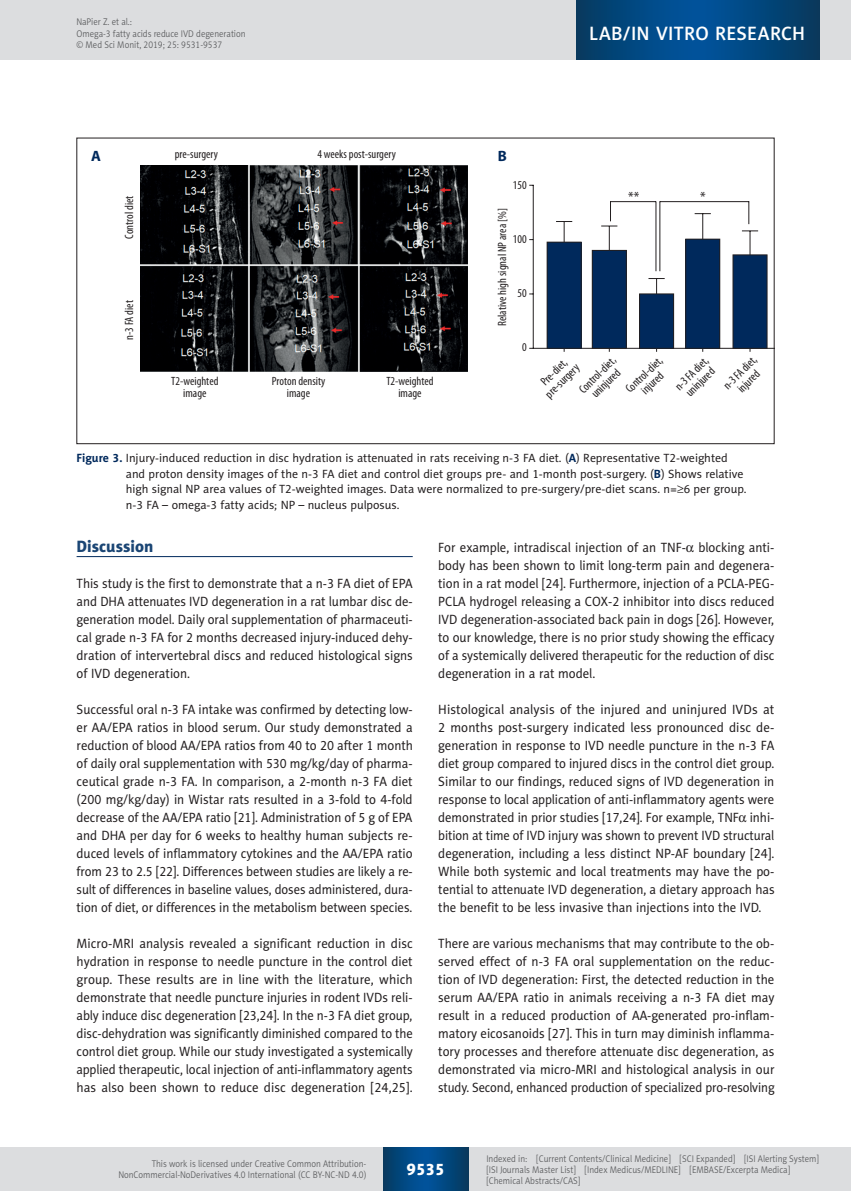
<style>
.page{position:relative;width:851px;height:1191px;background:#fff}
.page>*{position:absolute;margin:0;border:0;box-sizing:border-box;transform-origin:0 0}
.t1{font:19.5px "Naomi Sans EFN Medium";letter-spacing:.01em;color:#fff}
.MSM_Headline_1{font:16.5px "Naomi Sans EFN Heavy";color:#1a4574}
.t2{font:16.5px "Naomi Sans EFN Heavy";color:#fff}
.t3{font:condensed 15px "Myriad Pro";color:#231f20}
.t4{font:700 15px "Myriad Pro";color:#00295c}
.MSM_Body{font:13.5px/18px "Naomi Sans EFN";color:#231f20;text-align:justify;scale:.95 1}
.MSM_Body-2{font:13.5px/18px "Naomi Sans EFN";color:#231f20;text-align:justify;scale:.96 1}
.MSM_Body-3{font:13.5px/18px "Naomi Sans EFN";color:#231f20;text-align:justify;scale:.94 1}
.MSM_Rycina_tytul{font:12px/15.8px "Naomi Sans EFN";color:#231f20}
.t5{font:condensed 12px/12px "Myriad Pro";color:#231f20;text-align:center}
.t6{font:9.75px/11.2px "Naomi Sans EFN Light";color:#57585a;scale:.9 1}
.s1{font-weight:700;color:#00295c}
.s2{font-family:"Standard Sym L"}
</style>
<div class="page">
<hr style="left:77px;top:556px;width:335px;height:1px;background:#00295c">
<img style="left:140px;top:165px;width:327px;height:207px">
<hr style="left:529px;top:348px;width:245px;height:1px;background:#231f20">
<hr style="left:533px;top:185px;width:1px;height:163px;background:#231f20">
<div style="left:732px;top:254px;width:35px;height:95px;background:#00295c;border:1px solid #231f20"></div>
<svg style="left:546px;top:201px;width:212px;height:151px"></svg>
<hr style="left:659px;top:201px;width:90px;height:1px;background:#231f20">
<hr style="left:659px;top:202px;width:1px;height:69px;background:#231f20">
<div style="left:0;top:1148px;width:850px;height:43px;background:#dcdddf"></div>
<svg style="left:383px;top:1147px;width:85px;height:43px;background:#02477e"></svg>
<div style="left:0;top:0;width:850px;height:60px;background:#dcdddf"></div>
<svg style="left:576px;top:0;width:243px;height:60px;background:#02477e"></svg>
<p class="t6" style="left:77px;top:16px;width:189px">NaPier Z. et al.:<br>Omega-3 fatty acids reduce IVD degeneration © Med Sci Monit, 2019; 25: 9531-9537</p>
<h1 class="t1" style="left:589px;top:22px;width:217px">LAB/IN VITRO RESEARCH</h1>
<p class="t5" style="left:175px;top:148px;width:45px">pre-surgery</p>
<p class="t5" style="left:317px;top:148px;width:80px">4 weeks post-surgery</p>
<p class="t4" style="left:91px;top:147px;width:11px">A</p>
<p class="t4" style="left:497px;top:147px;width:11px">B</p>
<p class="t5" style="left:123px;top:239px;width:44px;rotate:-90deg">Control diet</p>
<p class="t5" style="left:123px;top:340px;width:41px;rotate:-90deg">n-3 FA diet</p>
<p class="t5" style="left:171px;top:375px;width:49px">T2-weighted image</p>
<p class="t5" style="left:272px;top:375px;width:55px">Proton density image</p>
<p class="t5" style="left:386px;top:375px;width:49px">T2-weighted image</p>
<p class="t5" style="left:512px;top:179px;width:15px">150</p>
<p class="t5" style="left:496px;top:326px;width:119px;rotate:-90deg">Relative high signal NP area [%]</p>
<p class="t5" style="left:512px;top:233px;width:15px">100</p>
<p class="t5" style="left:517px;top:287px;width:11px">50</p>
<p class="t5" style="left:522px;top:341px;width:6px">0</p>
<p class="t3" style="left:628px;top:188px;width:13px">**</p>
<p class="t3" style="left:700px;top:188px;width:7px">*</p>
<p class="t5" style="left:576px;top:386px;width:48px;rotate:-45deg">Control-diet, uninjured</p>
<p class="t5" style="left:623px;top:386px;width:48px;rotate:-44deg">Control-diet, injured</p>
<p class="t5" style="left:672px;top:384px;width:43px;text-align:left;rotate:-45deg">n-3 FA diet, uninjured</p>
<p class="t5" style="left:721px;top:383px;width:43px;rotate:-45deg">n-3 FA diet, injured</p>
<p class="t5" style="left:534px;top:383px;width:45px;rotate:-45deg">Pre-diet, pre-surgery</p>
<p class="MSM_Rycina_tytul" style="left:126px;top:450px;width:622px;text-indent:-49px"><span class="s1">Figure 3.</span> Injury-induced reduction in disc hydration is attenuated in rats receiving n-3 FA diet. (<span class="s1">A</span>) Representative T2-weighted and proton density images of the n-3 FA diet and control diet groups pre- and 1-month post-surgery. (<span class="s1">B</span>) Shows relative high signal NP area values of T2-weighted images. Data were normalized to pre-surgery/pre-diet scans. n=<span class="s2">³</span>6 per group. n-3 FA – omega-3 fatty acids; NP – nucleus pulposus.</p>
<p class="MSM_Headline_1" style="left:77px;top:536px;width:78px">Discussion</p>
<p class="MSM_Body" style="left:77px;top:574px;width:355px">This study is the first to demonstrate that a n-3 FA diet of EPA and DHA attenuates IVD degeneration in a rat lumbar disc de&shy;generation model. Daily oral supplementation of pharmaceuti&shy;cal grade n-3 FA for 2 months decreased injury-induced dehy&shy;dration of intervertebral discs and reduced histological signs of IVD degeneration.</p>
<p class="MSM_Body-3" style="left:77px;top:700px;width:359px">Successful oral n-3 FA intake was confirmed by detecting low&shy;er AA/EPA ratios in blood serum. Our study demonstrated a reduction of blood AA/EPA ratios from 40 to 20 after 1 month of daily oral supplementation with 530 mg/kg/day of pharma&shy;ceutical grade n-3 FA. In comparison, a 2-month n-3 FA diet (200 mg/kg/day) in Wistar rats resulted in a 3-fold to 4-fold decrease of the AA/EPA ratio [21]. Administration of 5 g of EPA and DHA per day for 6 weeks to healthy human subjects re&shy;duced levels of inflammatory cytokines and the AA/EPA ratio from 23 to 2.5 [22]. Differences between studies are likely a re&shy;sult of differences in baseline values, doses administered, dura&shy;tion of diet, or differences in the metabolism between species.</p>
<p class="MSM_Body-2" style="left:77px;top:934px;width:352px">Micro-MRI analysis revealed a significant reduction in disc hydration in response to needle puncture in the control diet group. These results are in line with the literature, which demonstrate that needle puncture injuries in rodent IVDs reli&shy;ably induce disc degeneration [23,24]. In the n-3 FA diet group, disc-dehydration was significantly diminished compared to the control diet group. While our study investigated a systemically applied therapeutic, local injection of anti-inflammatory agents has also been shown to reduce disc degeneration [24,25].</p>
<p class="MSM_Body" style="left:438px;top:538px;width:355px">For example, intradiscal injection of an TNF-<span class="s2">a</span> blocking anti&shy;body has been shown to limit long-term pain and degenera&shy;tion in a rat model [24]. Furthermore, injection of a PCLA-PEG-PCLA hydrogel releasing a COX-2 inhibitor into discs reduced IVD degeneration-associated back pain in dogs [26]. However, to our knowledge, there is no prior study showing the efficacy of a systemically delivered therapeutic for the reduction of disc degeneration in a rat model.</p>
<p class="MSM_Body-2" style="left:438px;top:700px;width:352px">Histological analysis of the injured and uninjured IVDs at 2 months post-surgery indicated less pronounced disc de&shy;generation in response to IVD needle puncture in the n-3 FA diet group compared to injured discs in the control diet group.<br>Similar to our findings, reduced signs of IVD degeneration in response to local application of anti-inflammatory agents were demonstrated in prior studies [17,24]. For example, TNF<span class="s2">a</span> inhi&shy;bition at time of IVD injury was shown to prevent IVD structural degeneration, including a less distinct NP-AF boundary [24].<br>While both systemic and local treatments may have the po&shy;tential to attenuate IVD degeneration, a dietary approach has the benefit to be less invasive than injections into the IVD.</p>
<p class="MSM_Body" style="left:438px;top:934px;width:355px">There are various mechanisms that may contribute to the ob&shy;served effect of n-3 FA oral supplementation on the reduc&shy;tion of IVD degeneration: First, the detected reduction in the serum AA/EPA ratio in animals receiving a n-3 FA diet may result in a reduced production of AA-generated pro-inflam&shy;matory eicosanoids [27]. This in turn may diminish inflamma&shy;tory processes and therefore attenuate disc degeneration, as demonstrated via micro-MRI and histological analysis in our study. Second, enhanced production of specialized pro-resolving</p>
<p class="t6" style="left:118px;top:1158px;width:277px;text-align:right">This work is licensed under Creative Common Attribution-<br>NonCommercial-NoDerivatives 4.0 International (CC BY-NC-ND 4.0)</p>
<p class="t2" style="left:406px;top:1159px;width:40px">9535</p>
<p class="t6" style="left:486px;top:1152px;width:371px">Indexed in: [Current Contents/Clinical Medicine] [SCI Expanded] [ISI Alerting System] [ISI Journals Master List] [Index Medicus/MEDLINE] [EMBASE/Excerpta Medica] [Chemical Abstracts/CAS]</p>
</div>
